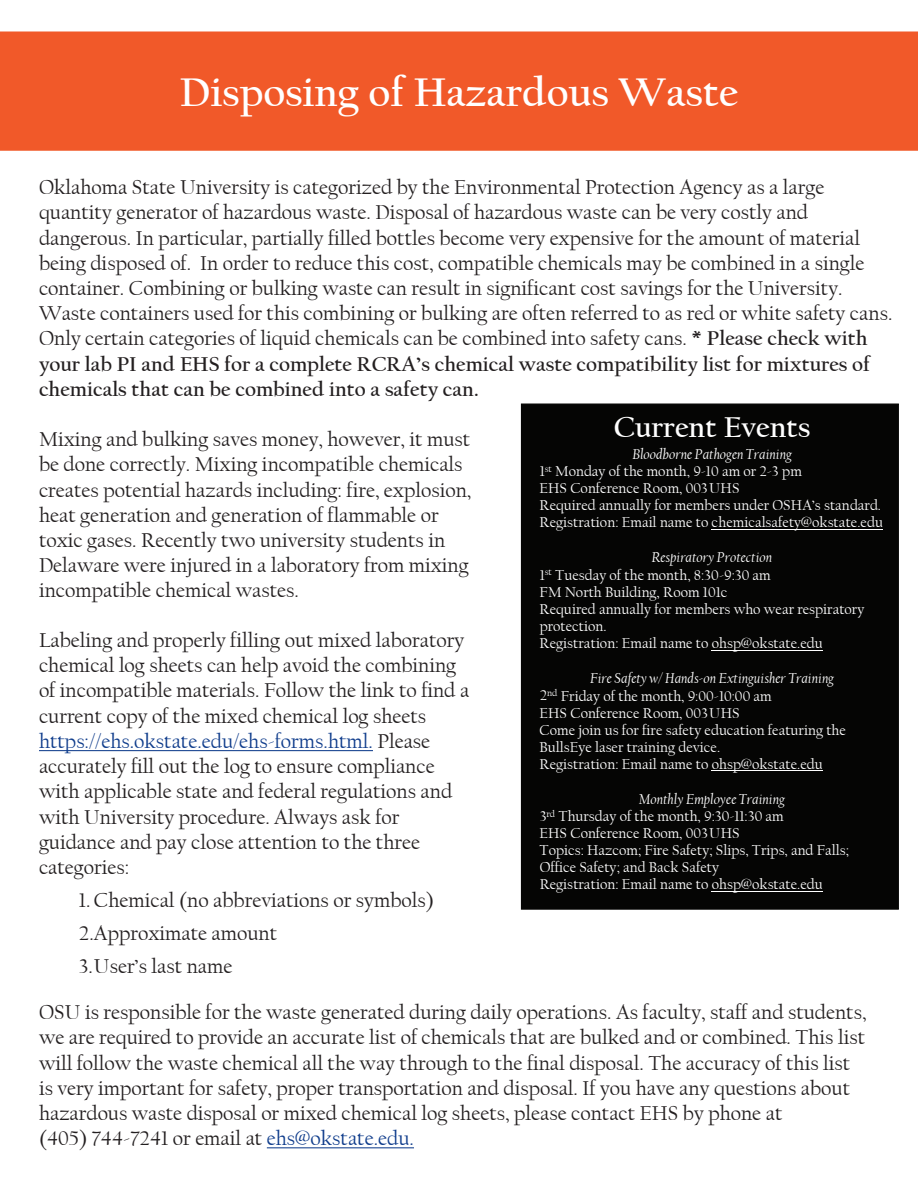
<style>
.page{position:relative;width:918px;height:1188px;background:#fff}
.page>*{position:absolute;margin:0;border:0;box-sizing:border-box;transform-origin:0 0}
.t1{font:700 42px "Californian FB";color:#fff}
.t2{font:700 30px "Californian FB";color:#fff}
.t3{font:21px/25.2px "Californian FB";color:#231f20}
.t4{font:15px/17.1px "Californian FB";color:#fff}
.s1{font-weight:700}
.s2{color:#103d8c}
.s3{font-style:italic}
</style>
<div class="page">
<div style="left:0;top:32px;width:918px;height:119px;background:#f15929"></div>
<div style="left:521px;top:404px;width:378px;height:506px;background:#050504;border:1px solid #050504"></div>
<hr style="left:712px;top:529px;width:171px;height:1px;background:#fff">
<hr style="left:712px;top:650px;width:111px;height:1px;background:#fff">
<hr style="left:712px;top:771px;width:111px;height:1px;background:#fff">
<hr style="left:712px;top:891px;width:111px;height:1px;background:#fff">
<hr style="left:39px;top:750px;width:334px;height:1px;background:#103d8c">
<hr style="left:267px;top:1147px;width:147px;height:1px;background:#103d8c">
<h1 class="t1" style="left:180px;top:69px;width:560px">Disposing of Hazardous Waste</h1>
<p class="t3" style="left:39px;top:175px;width:855px">Oklahoma State University is categorized by the Environmental Protection Agency as a large quantity generator of hazardous waste. Disposal of hazardous waste can be very costly and dangerous. In particular, partially filled bottles become very expensive for the amount of material being disposed of. In order to reduce this cost, compatible chemicals may be combined in a single container. Combining or bulking waste can result in significant cost savings for the University.<br>Waste containers used for this combining or bulking are often referred to as red or white safety cans.<br>Only certain categories of liquid chemicals can be combined into safety cans. <span class="s1">* Please check with your lab PI and EHS for a complete RCRA’s chemical waste compatibility list for mixtures of chemicals that can be combined into a safety can.</span></p>
<p class="t3" style="left:39px;top:427px;width:434px">Mixing and bulking saves money, however, it must be done correctly. Mixing incompatible chemicals creates potential hazards including: fire, explosion, heat generation and generation of flammable or toxic gases. Recently two university students in Delaware were injured in a laboratory from mixing incompatible chemical wastes.</p>
<p class="t3" style="left:39px;top:628px;width:432px">Labeling and properly filling out mixed laboratory chemical log sheets can help avoid the combining of incompatible materials. Follow the link to find a current copy of the mixed chemical log sheets <span class="s2">https://ehs.okstate.edu/ehs-forms.html.</span> Please accurately fill out the log to ensure compliance with applicable state and federal regulations and with University procedure. Always ask for guidance and pay close attention to the three categories:</p>
<p class="t3" style="left:79px;top:888px;width:356px">1. Chemical (no abbreviations or symbols)</p>
<p class="t3" style="left:79px;top:921px;width:200px">2. Approximate amount</p>
<p class="t3" style="left:79px;top:954px;width:155px">3. User’s last name</p>
<p class="t3" style="left:39px;top:1000px;width:829px">OSU is responsible for the waste generated during daily operations. As faculty, staff and students, we are required to provide an accurate list of chemicals that are bulked and or combined. This list will follow the waste chemical all the way through to the final disposal. The accuracy of this list is very important for safety, proper transportation and disposal. If you have any questions about hazardous waste disposal or mixed chemical log sheets, please contact EHS by phone at<br>(405) 744-7241 or email at <span class="s2">ehs@okstate.edu.</span></p>
<h2 class="t2" style="left:614px;top:410px;width:198px">Current Events</h2>
<p class="t4" style="left:540px;top:446px;width:345px;text-indent:93px"><span class="s3">Bloodborne Pathogen Training<br></span>1<sup>st</sup> Monday of the month, 9-10 am or 2-3 pm<br>EHS Conference Room, 003UHS<br>Required annually for members under OSHA’s standard.<br>Registration: Email name to chemicalsafety@okstate.edu</p>
<p class="t4" style="left:540px;top:549px;width:326px;text-indent:112px"><span class="s3">Respiratory Protection<br></span>1<sup>st</sup> Tuesday of the month, 8:30-9:30 am<br>FM North Building, Room 101c<br>Required annually for members who wear respiratory protection.<br>Registration: Email name to ohsp@okstate.edu</p>
<p class="t4" style="left:540px;top:670px;width:308px;text-indent:50px"><span class="s3">Fire Safety w/ Hands-on Extinguisher Training </span>2<sup>nd</sup> Friday of the month, 9:00-10:00 am<br>EHS Conference Room, 003UHS<br>Come join us for fire safety education featuring the BullsEye laser training device.<br>Registration: Email name to ohsp@okstate.edu</p>
<p class="t4" style="left:540px;top:791px;width:311px;text-indent:100px"><span class="s3">Monthly Employee Training<br></span>3<sup>rd</sup> Thursday of the month, 9:30-11:30 am<br>EHS Conference Room, 003UHS<br>Topics: Hazcom; Fire Safety; Slips, Trips, and Falls; Office Safety; and Back Safety<br>Registration: Email name to ohsp@okstate.edu</p>
</div>
